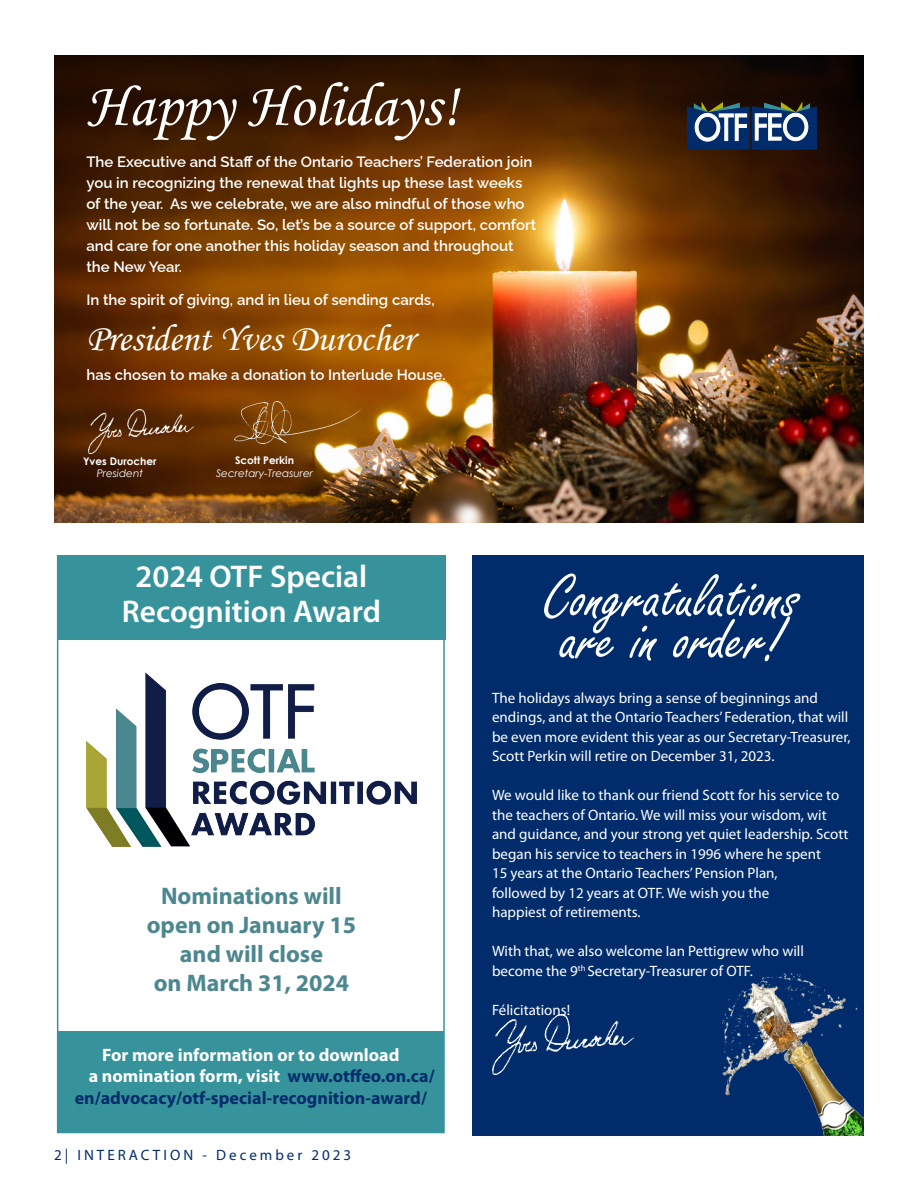
<style>
.page{position:relative;width:918px;height:1188px;background:#fff}
.page>*{position:absolute;margin:0;border:0;box-sizing:border-box;transform-origin:0 0}
.t1{font:66px "Freestyle Script";color:#fff}
.t2{font:61.8px "Monotype Corsiva";color:#fff}
.t3{font:37.8px "Monotype Corsiva";color:#fff}
.cover_head1-blue{font:600 31.5px "Myriad Pro";color:#fff}
.cover_head1-blue-2{font:700 24px "Myriad Pro";color:#4c878f}
.t4{font:700 18px/21.6px "Myriad Pro";color:#002c6b}
.t5{font:700 18px "Myriad Pro";color:#fff}
.t6{font:15px/19.5px "Myriad Pro";color:#fff}
.t7{font:600 15px "Raleway";color:#fff}
.Header_Master_page{font:15px "Myriad Pro";letter-spacing:.2em;color:#002c6b}
.t8{font:italic 10.5px "Century Gothic";color:#fff}
.t9{font:700 10.5px "Century Gothic";color:#fff}
.s1{color:#fff}
</style>
<div class="page">
<div style="left:57px;top:1031px;width:387px;height:102px;background:#37939b"></div>
<div style="left:473px;top:555px;width:391px;height:581px;background:#002c6b"></div>
<div style="left:57px;top:555px;width:389px;height:85px;background:#37939b"></div>
<img style="left:86px;top:672px;width:331px;height:174px">
<div style="left:57px;top:555px;width:388px;height:578px;border:2px solid #37939b"></div>
<img style="left:722px;top:974px;width:142px;height:161px">
<img style="left:54px;top:56px;width:810px;height:467px">
<svg style="left:687px;top:102px;width:130px;height:48px"></svg>
<img style="left:234px;top:401px;width:127px;height:42px">
<img style="left:89px;top:409px;width:105px;height:44px">
<img style="left:492px;top:1015px;width:141px;height:59px">
<p class="t2" style="left:86px;top:68px;width:373px">Happy Holidays!</p>
<p class="t7" style="left:86px;top:149px;width:447px">The Executive and Staff of the Ontario Teachers’ Federation join</p>
<p class="t7" style="left:86px;top:170px;width:438px">you in recognizing the renewal that lights up these last weeks</p>
<p class="t7" style="left:86px;top:191px;width:440px">of the year. As we celebrate, we are also mindful of those who</p>
<p class="t7" style="left:86px;top:212px;width:451px">will not be so fortunate. So, let’s be a source of support, comfort</p>
<p class="t7" style="left:86px;top:233px;width:429px">and care for one another this holiday season and throughout</p>
<p class="t7" style="left:86px;top:254px;width:97px">the New Year.</p>
<p class="t7" style="left:86px;top:287px;width:350px">In the spirit of giving, and in lieu of sending cards,</p>
<p class="t3" style="left:86px;top:315px;width:329px">President Yves Durocher</p>
<p class="t7" style="left:86px;top:363px;width:361px">has chosen to make a donation to Interlude House.</p>
<p class="t9" style="left:83px;top:453px;width:75px">Yves Durocher</p>
<p class="t8" style="left:97px;top:466px;width:48px">President</p>
<p class="t9" style="left:235px;top:452px;width:60px">Scott Perkin</p>
<p class="t8" style="left:216px;top:466px;width:99px">Secretary-Treasurer</p>
<p class="cover_head1-blue" style="left:136px;top:557px;width:233px">2024 OTF Special</p>
<p class="cover_head1-blue" style="left:122px;top:591px;width:261px">Recognition Award</p>
<p class="cover_head1-blue-2" style="left:161px;top:880px;width:182px">Nominations will</p>
<p class="cover_head1-blue-2" style="left:147px;top:909px;width:211px">open on January 15</p>
<p class="cover_head1-blue-2" style="left:180px;top:938px;width:145px">and will close</p>
<p class="cover_head1-blue-2" style="left:154px;top:967px;width:197px">on March 31, 2024</p>
<p class="t5" style="left:102px;top:1043px;width:299px">For more information or to download</p>
<p class="t4" style="left:75px;top:1065px;width:361px;text-indent:14px"><span class="s1">a nomination form, visit</span> www.otffeo.on.ca/ en/advocacy/otf-special-recognition-award/</p>
<p class="Header_Master_page" style="left:54px;top:1146px;width:299px">2| INTERACTION - December 2023</p>
<p class="t1" style="left:545px;top:561px;width:257px">Congratulations</p>
<p class="t1" style="left:561px;top:603px;width:224px">are in order!</p>
<p class="t6" style="left:492px;top:688px;width:360px">The holidays always bring a sense of beginnings and endings, and at the Ontario Teachers’ Federation, that will be even more evident this year as our Secretary-Treasurer, Scott Perkin will retire on December 31, 2023.</p>
<p class="t6" style="left:492px;top:785px;width:358px">We would like to thank our friend Scott for his service to the teachers of Ontario. We will miss your wisdom, wit and guidance, and your strong yet quiet leadership. Scott began his service to teachers in 1996 where he spent</p>
<p class="t6" style="left:492px;top:863px;width:287px">15 years at the Ontario Teachers’ Pension Plan,</p>
<p class="t6" style="left:492px;top:883px;width:279px">followed by 12 years at OTF. We wish you the</p>
<p class="t6" style="left:492px;top:902px;width:150px">happiest of retirements.</p>
<p class="t6" style="left:492px;top:941px;width:313px">With that, we also welcome Ian Pettigrew who will become the 9<sup>th</sup> Secretary-Treasurer of OTF.</p>
<p class="t6" style="left:492px;top:1000px;width:80px">Félicitations!</p>
</div>
